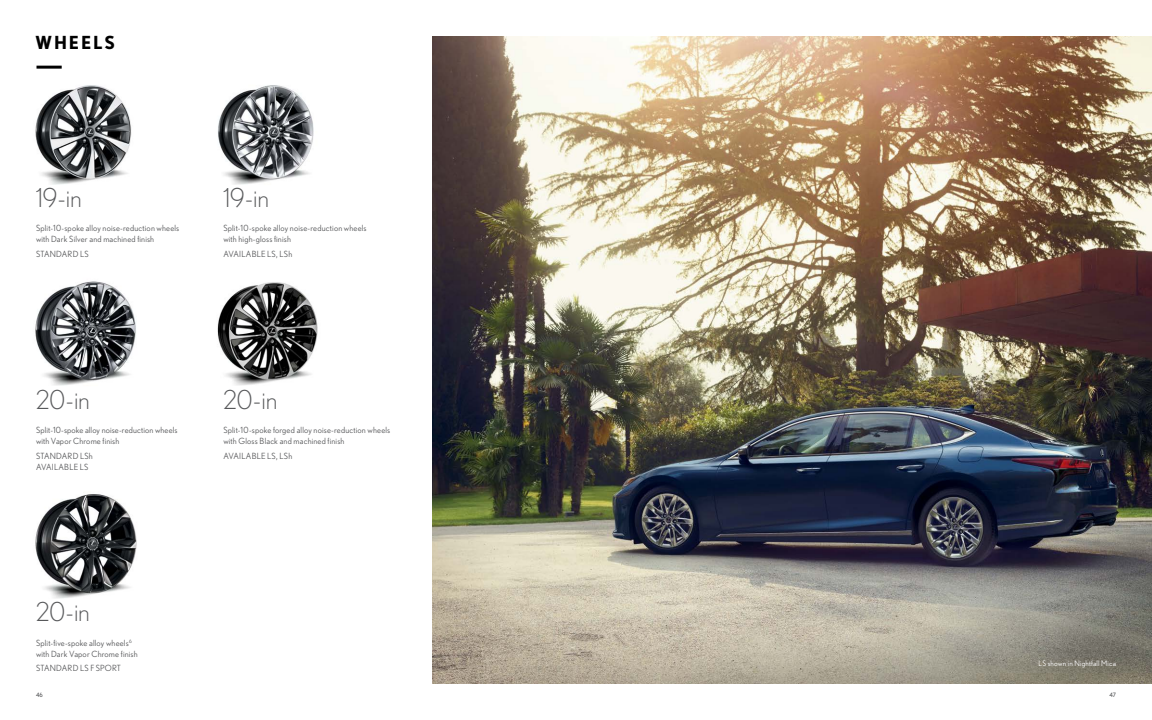
<style>
.page{position:relative;width:1152px;height:720px;background:#fff}
.page>*{position:absolute;margin:0;border:0;box-sizing:border-box;transform-origin:0 0}
.t1{font:300 26px "Nobel";letter-spacing:-.005em;color:#58595b}
.t2{font:700 18px "Nobel";letter-spacing:.1em;color:#000}
.t3{font:8.5px/11px "Nobel";letter-spacing:.02em;color:#58595b}
.t4{font:7.5px "Nobel";letter-spacing:.025em;color:#fff}
.t5{font:6px "Nobel";color:#58595b}
</style>
<div class="page">
<img style="left:432px;top:36px;width:720px;height:648px">
<img style="left:35px;top:65px;width:279px;height:120px">
<img style="left:35px;top:281px;width:283px;height:105px">
<img style="left:35px;top:494px;width:102px;height:105px">
<hr style="left:37px;top:66px;width:25px;height:3px;background:#000">
<h2 class="t2" style="left:35px;top:32px;width:82px">WHEELS</h2>
<h1 class="t1" style="left:36px;top:182px;width:47px">19-in</h1>
<p class="t3" style="left:36px;top:223px;width:145px">Split-10-spoke alloy noise-reduction wheels with Dark Silver and machined finish</p>
<p class="t3" style="left:36px;top:248px;width:54px">STANDARD LS</p>
<h1 class="t1" style="left:223px;top:182px;width:47px">19-in</h1>
<p class="t3" style="left:223px;top:223px;width:145px">Split-10-spoke alloy noise-reduction wheels with high-gloss finish</p>
<p class="t3" style="left:223px;top:248px;width:70px">AVAILABLE LS, LSh</p>
<h1 class="t1" style="left:36px;top:384px;width:55px">20-in</h1>
<p class="t3" style="left:36px;top:425px;width:143px">Split-10-spoke alloy noise-reduction wheels with Vapor Chrome finish</p>
<p class="t3" style="left:36px;top:450px;width:58px">STANDARD LSh<br>AVAILABLE LS</p>
<h1 class="t1" style="left:223px;top:384px;width:55px">20-in</h1>
<p class="t3" style="left:223px;top:425px;width:168px">Split-10-spoke forged alloy noise-reduction wheels with Gloss Black and machined finish</p>
<p class="t3" style="left:223px;top:450px;width:70px">AVAILABLE LS, LSh</p>
<h1 class="t1" style="left:36px;top:596px;width:55px">20-in</h1>
<p class="t3" style="left:36px;top:637px;width:103px">Split-five-spoke alloy wheels<sup>6 </sup>with Dark Vapor Chrome finish</p>
<p class="t3" style="left:36px;top:663px;width:87px">STANDARD LS F SPORT</p>
<p class="t4" style="left:1039px;top:659px;width:79px">LS shown in Nightfall Mica</p>
<p class="t5" style="left:36px;top:692px;width:8px">46</p>
<p class="t5" style="left:1109px;top:692px;width:8px">47</p>
</div>
